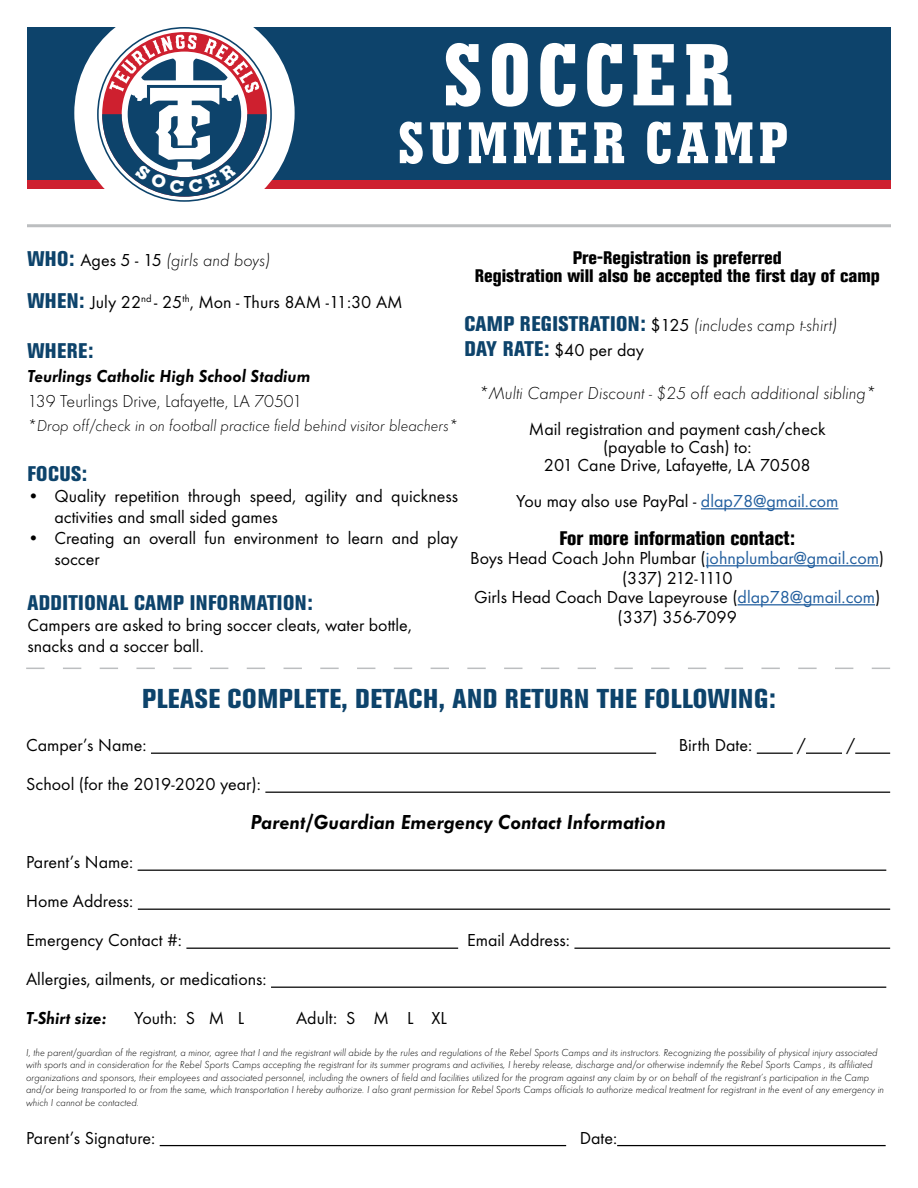
<style>
.page{position:relative;width:918px;height:1188px;background:#fff}
.page>*{position:absolute;margin:0;border:0;box-sizing:border-box;transform-origin:0 0}
.t1{font:90px "Geometric Slab 703 BT Xtra Bold Cond";letter-spacing:.08em;color:#fff}
.t2{font:60px "Geometric Slab 703 BT Xtra Bold Cond";letter-spacing:.08em;color:#fff}
.t3{font:800 condensed 27px "Akzidenz Grotesk BE";letter-spacing:.02em;color:#0d436b}
.t4{font:800 condensed 21px/24.6px "Akzidenz Grotesk BE";letter-spacing:.02em;color:#0d436b}
.t5{font:italic 600 21px "Futura T";color:#000}
.t6{font:800 condensed 19.5px "Akzidenz Grotesk BE";color:#000}
.t7{font:18px/21px "Futura T";color:#000}
.t8{font:italic 300 18px "Futura T";color:#000}
.t9{font:800 condensed 18px/18px "Akzidenz Grotesk BE";color:#000;text-align:center}
.t10{font:italic 600 18px "Futura T";color:#000}
.t11{font:300 18px "Futura T";color:#000}
.t12{font:italic 300 16.5px "Futura T";color:#000}
.t13{font:italic 300 10.5px/12.6px "Futura T";color:#000}
.s1{font-family:"Akzidenz Grotesk BE";font-weight:800;font-style:normal;font-stretch:condensed;font-size:21px;color:#0d436b}
.s2{font-weight:400;font-style:normal}
.s3{font-family:"Akzidenz Grotesk BE";font-weight:800;font-stretch:condensed;font-size:21px;color:#0d436b}
.s4{font-family:"Futura T";font-weight:400;font-stretch:normal;font-size:18px;color:#000}
.s5{font-family:"Futura T";font-weight:300;font-style:italic;font-stretch:normal;font-size:18px;color:#000}
.s6{color:#215e9e}
</style>
<div class="page">
<div style="left:27px;top:36px;width:864px;height:153px;background:#ce202f"></div>
<div style="left:27px;top:27px;width:864px;height:152px;background:#0d436b"></div>
<div style="left:74px;top:3px;width:221px;height:220px;background:#fff;border-radius:50%"></div>
<hr style="left:701px;top:508px;width:137px;height:1px;background:#215e9e">
<hr style="left:706px;top:565px;width:173px;height:1px;background:#215e9e">
<hr style="left:738px;top:604px;width:137px;height:1px;background:#215e9e">
<hr style="left:151px;top:753px;width:505px;height:1px;background:#000">
<hr style="left:757px;top:753px;width:36px;height:1px;background:#000">
<hr style="left:806px;top:753px;width:36px;height:1px;background:#000">
<hr style="left:855px;top:753px;width:35px;height:1px;background:#000">
<hr style="left:265px;top:792px;width:625px;height:1px;background:#000">
<hr style="left:138px;top:870px;width:748px;height:1px;background:#000">
<hr style="left:138px;top:909px;width:752px;height:1px;background:#000">
<hr style="left:186px;top:948px;width:272px;height:1px;background:#000">
<hr style="left:574px;top:948px;width:316px;height:1px;background:#000">
<hr style="left:271px;top:987px;width:615px;height:1px;background:#000">
<hr style="left:160px;top:1145px;width:406px;height:1px;background:#000">
<hr style="left:617px;top:1145px;width:269px;height:1px;background:#000">
<hr style="left:27px;top:224px;width:864px;height:3px;background:#bcbec0">
<svg style="left:26px;top:668px;width:864px;height:1px"></svg>
<svg style="left:97px;top:27px;width:175px;height:175px"></svg>
<h1 class="t1" style="left:444px;top:17px;width:289px">SOCCER</h1>
<h2 class="t2" style="left:398px;top:104px;width:392px">SUMMER CAMP</h2>
<h3 class="t8" style="left:27px;top:250px;width:244px"><span class="s1">WHO:</span> <span class="s2">Ages 5 - 15</span> (girls and boys)</h3>
<h3 class="t7" style="left:27px;top:292px;width:377px"><span class="s3">WHEN:</span> July 22<sup>nd</sup> - 25<sup>th</sup>, Mon - Thurs 8AM -11:30 AM</h3>
<h3 class="t4" style="left:27px;top:338px;width:68px">WHERE:</h3>
<h3 class="t10" style="left:27px;top:366px;width:284px">Teurlings Catholic High School Stadium</h3>
<h3 class="t11" style="left:27px;top:390px;width:276px">139 Teurlings Drive, Lafayette, LA 70501</h3>
<h3 class="t12" style="left:28px;top:416px;width:432px">*Drop off/check in on football practice field behind visitor bleachers*</h3>
<h3 class="t4" style="left:27px;top:461px;width:61px">FOCUS:</h3>
<h3 class="t7" style="left:54px;top:485px;width:405px;text-indent:-27px">• Quality repetition through speed, agility and quickness activities and small sided games</h3>
<h3 class="t7" style="left:54px;top:527px;width:405px;text-indent:-27px">• Creating an overall fun environment to learn and play soccer</h3>
<h3 class="t4" style="left:27px;top:591px;width:287px">ADDITIONAL CAMP INFORMATION:</h3>
<h3 class="t7" style="left:27px;top:614px;width:386px">Campers are asked to bring soccer cleats, water bottle, snacks and a soccer ball.</h3>
<h3 class="t9" style="left:475px;top:249px;width:407px">Pre-Registration is preferred<br>Registration will also be accepted the first day of camp</h3>
<h3 class="t4" style="left:464px;top:312px;width:374px">CAMP REGISTRATION: <span class="s4">$125</span> <span class="s5">(includes camp t-shirt)<br></span>DAY RATE: <span class="s4">$40 per day</span></h3>
<h3 class="t8" style="left:479px;top:383px;width:398px">*Multi Camper Discount - $25 off each additional sibling*</h3>
<h3 class="t7" style="left:529px;top:420px;width:298px;line-height:18px;text-align:center">Mail registration and payment cash/check (payable to Cash) to:<br>201 Cane Drive, Lafayette, LA 70508</h3>
<h3 class="t7" style="left:516px;top:490px;width:324px">You may also use PayPal - <span class="s6">dlap78@gmail.com</span></h3>
<h3 class="t6" style="left:559px;top:526px;width:237px">For more information contact:</h3>
<h3 class="t7" style="left:470px;top:548px;width:415px;line-height:19.5px;text-align:center">Boys Head Coach John Plumbar (<span class="s6">johnplumbar@gmail.com</span>) (337) 212-1110<br>Girls Head Coach Dave Lapeyrouse (<span class="s6">dlap78@gmail.com</span>) (337) 356-7099</h3>
<h3 class="t3" style="left:142px;top:683px;width:635px">PLEASE COMPLETE, DETACH, AND RETURN THE FOLLOWING:</h3>
<h3 class="t7" style="left:26px;top:735px;width:122px">Camper’s Name:</h3>
<h3 class="t7" style="left:679px;top:735px;width:75px">Birth Date:</h3>
<h3 class="t7" style="left:797px;top:735px;width:10px">/</h3>
<h3 class="t7" style="left:847px;top:735px;width:10px">/</h3>
<h3 class="t7" style="left:26px;top:774px;width:236px">School (for the 2019-2020 year):</h3>
<h3 class="t5" style="left:250px;top:810px;width:417px">Parent/Guardian Emergency Contact Information</h3>
<h3 class="t7" style="left:26px;top:843px;width:157px;line-height:39px">Parent’s Name:<br>Home Address:<br>Emergency Contact #:</h3>
<h3 class="t7" style="left:467px;top:930px;width:104px">Email Address:</h3>
<h3 class="t7" style="left:26px;top:969px;width:242px">Allergies, ailments, or medications:</h3>
<h3 class="t10" style="left:26px;top:1008px;width:82px">T-Shirt size:</h3>
<h3 class="t7" style="left:134px;top:1008px;width:111px">Youth: S M L</h3>
<h3 class="t7" style="left:296px;top:1008px;width:152px">Adult: S M L XL</h3>
<p class="t13" style="left:26px;top:1046px;width:859px">I, the parent/guardian of the registrant, a minor, agree that I and the registrant will abide by the rules and regulations of the Rebel Sports Camps and its instructors. Recognizing the possibility of physical injury associated with sports and in consideration for the Rebel Sports Camps accepting the registrant for its summer programs and activities, I hereby release, discharge and/or otherwise indemnify the Rebel Sports Camps , its affiliated organizations and sponsors, their employees and associated personnel, including the owners of field and facilities utilized for the program against any claim by or on behalf of the registrant’s participation in the Camp and/or being transported to or from the same, which transportation I hereby authorize. I also grant permission for Rebel Sports Camps officials to authorize medical treatment for registrant in the event of any emergency in which I cannot be contacted.</p>
<h3 class="t7" style="left:26px;top:1127px;width:131px">Parent’s Signature:</h3>
<h3 class="t7" style="left:580px;top:1127px;width:39px">Date:</h3>
</div>
